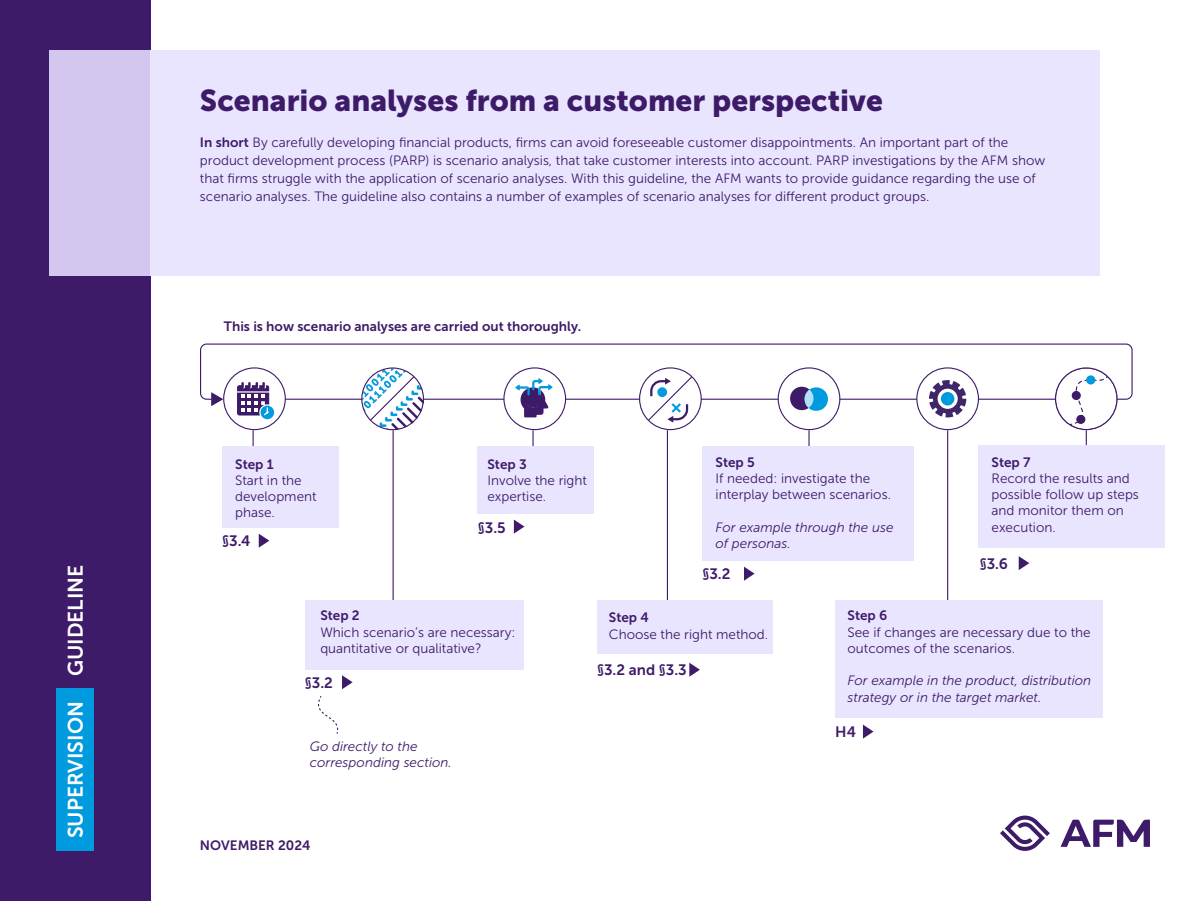
<style>
.page{position:relative;width:1200px;height:901px;background:#fff}
.page>*{position:absolute;margin:0;border:0;box-sizing:border-box;transform-origin:0 0}
.H1_Titel{font:30px "Museo Sans 900";color:#3e1b68}
.t1{font:21px "Museo Sans 700";color:#fff}
.t2{font:15px "Museo Sans 700";color:#3e1b68}
.P_Intro{font:13.5px/16.2px "Museo Sans 300";color:#3e1b68}
.t3{font:italic 13.5px/16.2px "Museo Sans 300";color:#3e1b68}
.P_Platte_tekst{font:13.5px "Museo Sans 700";color:#3e1b68}
.s1{font-family:"Museo Sans 700"}
</style>
<div class="page">
<div style="left:0;top:0;width:150px;height:900px;background:#3e1b68"></div>
<div style="left:50px;top:50px;width:100px;height:225px;background:#d3c7ef"></div>
<div style="left:150px;top:50px;width:950px;height:225px;background:#e9e5ff"></div>
<div style="left:56px;top:688px;width:38px;height:162px;background:#009ade"></div>
<svg style="left:1061px;top:819px;width:89px;height:27px"></svg>
<svg style="left:1000px;top:815px;width:50px;height:35px"></svg>
<hr style="left:947px;top:430px;width:1px;height:177px;background:#3e1b68">
<hr style="left:667px;top:430px;width:1px;height:177px;background:#3e1b68">
<hr style="left:393px;top:430px;width:1px;height:177px;background:#3e1b68">
<hr style="left:253px;top:430px;width:1px;height:45px;background:#3e1b68">
<hr style="left:532px;top:430px;width:2px;height:45px;background:#3e1b68">
<hr style="left:808px;top:430px;width:2px;height:45px;background:#3e1b68">
<hr style="left:1086px;top:430px;width:1px;height:45px;background:#3e1b68">
<div style="left:835px;top:599px;width:268px;height:118px;background:#e9e5ff"></div>
<div style="left:598px;top:599px;width:175px;height:53px;background:#e9e5ff"></div>
<div style="left:305px;top:599px;width:219px;height:69px;background:#e9e5ff"></div>
<div style="left:978px;top:445px;width:187px;height:102px;background:#e9e5ff"></div>
<div style="left:703px;top:445px;width:211px;height:115px;background:#e9e5ff"></div>
<div style="left:478px;top:445px;width:116px;height:68px;background:#e9e5ff"></div>
<div style="left:222px;top:445px;width:116px;height:82px;background:#e9e5ff"></div>
<div style="left:200px;top:343px;width:933px;height:56px;border:1px solid #3e1b68;border-radius:6px"></div>
<svg style="left:211px;top:392px;width:12px;height:14px"></svg>
<div style="left:224px;top:368px;width:61px;height:61px;background:#fff;border-radius:50%"></div>
<div style="left:223px;top:367px;width:63px;height:63px;border:1px solid #3e1b68;border-radius:50%"></div>
<div style="left:261px;top:405px;width:13px;height:14px;background:#009ade;border-radius:50%"></div>
<svg style="left:237px;top:382px;width:32px;height:33px"></svg>
<svg style="left:362px;top:369px;width:62px;height:61px"></svg>
<div style="left:361px;top:367px;width:63px;height:63px;border:1px solid #3e1b68;border-radius:50%"></div>
<div style="left:504px;top:368px;width:62px;height:61px;background:#fff;border-radius:50%"></div>
<div style="left:503px;top:367px;width:63px;height:63px;border:1px solid #3e1b68;border-radius:50%"></div>
<svg style="left:515px;top:378px;width:38px;height:39px"></svg>
<div style="left:778px;top:368px;width:62px;height:61px;background:#fff;border-radius:50%"></div>
<div style="left:778px;top:367px;width:62px;height:63px;border:1px solid #3e1b68;border-radius:50%"></div>
<svg style="left:790px;top:386px;width:38px;height:25px"></svg>
<div style="left:917px;top:368px;width:61px;height:61px;background:#fff;border-radius:50%"></div>
<div style="left:916px;top:367px;width:63px;height:63px;border:1px solid #3e1b68;border-radius:50%"></div>
<svg style="left:929px;top:380px;width:37px;height:37px"></svg>
<div style="left:941px;top:392px;width:13px;height:13px;background:#009ade;border-radius:50%"></div>
<svg style="left:1056px;top:368px;width:61px;height:61px"></svg>
<svg style="left:1056px;top:368px;width:55px;height:61px"></svg>
<div style="left:1076px;top:414px;width:9px;height:9px;background:#3e1b68;border-radius:50%"></div>
<div style="left:1072px;top:391px;width:9px;height:9px;background:#3e1b68;border-radius:50%"></div>
<div style="left:1086px;top:375px;width:9px;height:9px;background:#009ade;border-radius:50%"></div>
<div style="left:1055px;top:367px;width:63px;height:63px;border:1px solid #3e1b68;border-radius:50%"></div>
<svg style="left:640px;top:368px;width:61px;height:61px"></svg>
<svg style="left:259px;top:534px;width:10px;height:13px"></svg>
<svg style="left:514px;top:519px;width:10px;height:14px"></svg>
<svg style="left:744px;top:566px;width:11px;height:14px"></svg>
<svg style="left:863px;top:724px;width:11px;height:14px"></svg>
<svg style="left:1019px;top:556px;width:10px;height:14px"></svg>
<svg style="left:689px;top:662px;width:11px;height:14px"></svg>
<svg style="left:318px;top:675px;width:35px;height:59px"></svg>
<h2 class="t1" style="left:64px;top:837px;width:275px;rotate:-90deg">SUPERVISION GUIDELINE</h2>
<h1 class="H1_Titel" style="left:200px;top:83px;width:685px">Scenario analyses from a customer perspective</h1>
<p class="P_Intro" style="left:200px;top:133px;width:847px;line-height:18px"><span class="s1">In short</span> By carefully developing financial products, firms can avoid foreseeable customer disappointments. An important part of the product development process (PARP) is scenario analysis, that take customer interests into account. PARP investigations by the AFM show that firms struggle with the application of scenario analyses. With this guideline, the AFM wants to provide guidance regarding the use of scenario analyses. The guideline also contains a number of examples of scenario analyses for different product groups.</p>
<p class="P_Platte_tekst" style="left:224px;top:318px;width:359px">This is how scenario analyses are carried out thoroughly.</p>
<p class="P_Intro" style="left:235px;top:456px;width:83px"><span class="s1">Step 1<br></span>Start in the development phase.</p>
<p class="P_Intro" style="left:487px;top:456px;width:101px"><span class="s1">Step 3<br></span>Involve the right expertise.</p>
<p class="t2" style="left:478px;top:519px;width:29px">§3.5</p>
<p class="t2" style="left:222px;top:532px;width:30px">§3.4</p>
<p class="P_Intro" style="left:716px;top:454px;width:177px"><span class="s1">Step 5<br></span>If needed: investigate the interplay between scenarios.</p>
<p class="t3" style="left:716px;top:518px;width:179px">For example through the use of personas.</p>
<p class="t2" style="left:702px;top:565px;width:30px">§3.2</p>
<p class="P_Intro" style="left:992px;top:454px;width:149px"><span class="s1">Step 7<br></span>Record the results and possible follow up steps and monitor them on execution.</p>
<p class="t2" style="left:980px;top:554px;width:30px">§3.6</p>
<p class="P_Intro" style="left:320px;top:607px;width:197px"><span class="s1">Step 2<br></span>Which scenario’s are necessary: quantitative or qualitative?</p>
<p class="t2" style="left:305px;top:673px;width:30px">§3.2</p>
<p class="t3" style="left:310px;top:737px;width:144px">Go directly to the corresponding section.</p>
<p class="P_Intro" style="left:609px;top:609px;width:161px"><span class="s1">Step 4<br></span>Choose the right method.</p>
<p class="t2" style="left:597px;top:661px;width:91px">§3.2 and §3.3</p>
<p class="P_Intro" style="left:848px;top:607px;width:245px"><span class="s1">Step 6<br></span>See if changes are necessary due to the outcomes of the scenarios.</p>
<p class="t3" style="left:848px;top:672px;width:245px">For example in the product, distribution strategy or in the target market.</p>
<p class="t2" style="left:835px;top:722px;width:22px">H4</p>
<p class="P_Platte_tekst" style="left:200px;top:837px;width:112px">NOVEMBER 2024</p>
</div>
